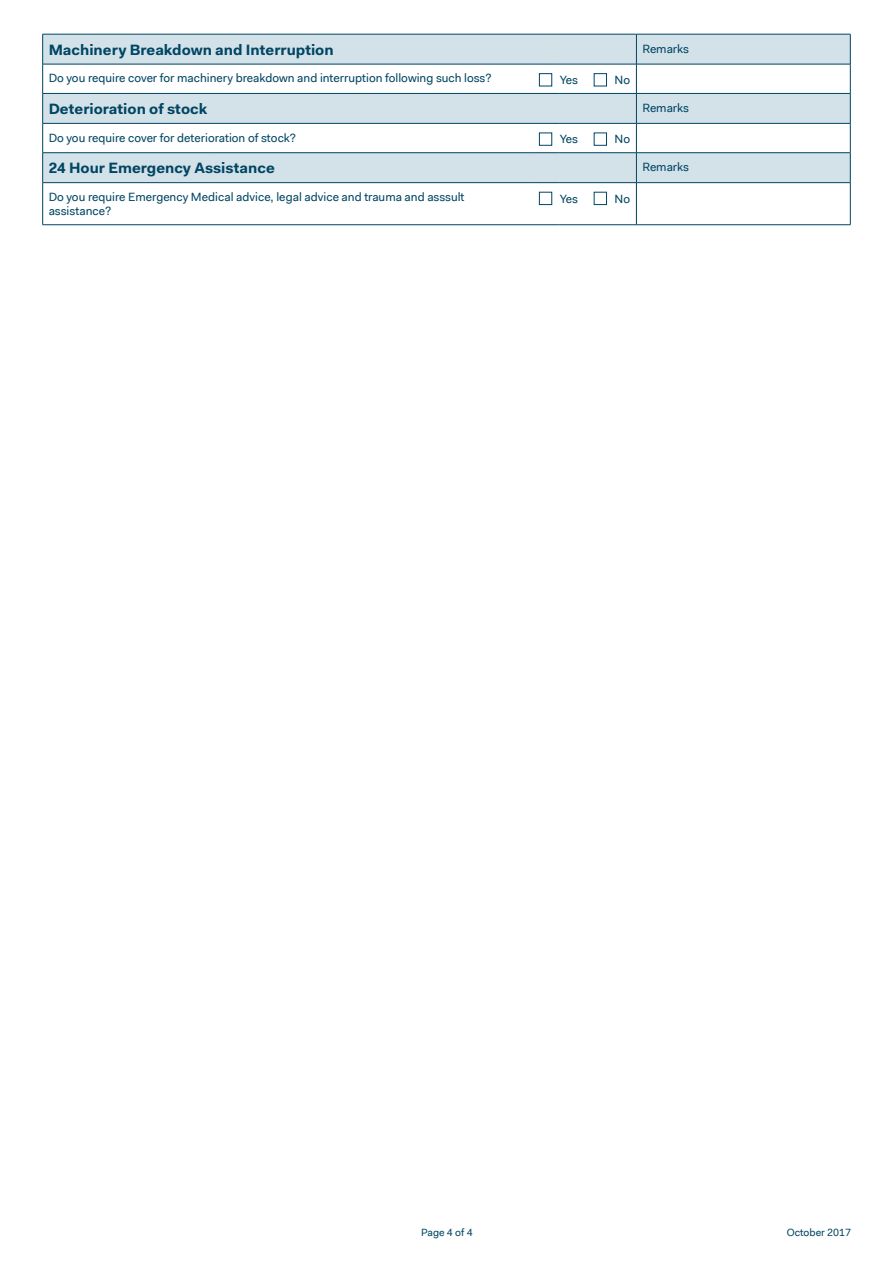
<style>
.page{position:relative;width:893px;height:1263px;background:#fff}
.page>*{position:absolute;margin:0;border:0;box-sizing:border-box;transform-origin:0 0}
.t1{font:700 15px "Fakt Pro";color:#004562}
.t2{font:12px/14.4px "Fakt Pro";color:#004562}
.t3{font:10.5px "Fakt Pro";color:#004562}
</style>
<div class="page">
<svg style="left:43px;top:35px;width:807px;height:147px;fill:#d3e1e9"></svg>
<hr style="left:636px;top:183px;width:1px;height:42px;background:#004562">
<hr style="left:850px;top:183px;width:1px;height:42px;background:#004562">
<hr style="left:636px;top:34px;width:1px;height:30px;background:#004562">
<svg style="left:636px;top:65px;width:1px;height:117px"></svg>
<hr style="left:42px;top:34px;width:1px;height:30px;background:#004562">
<hr style="left:850px;top:34px;width:1px;height:30px;background:#004562">
<hr style="left:43px;top:64px;width:171px;height:1px;background:#004562">
<hr style="left:214px;top:64px;width:319px;height:1px;background:#004562">
<svg style="left:533px;top:64px;width:27px;height:1px"></svg>
<hr style="left:560px;top:64px;width:76px;height:1px;background:#004562">
<hr style="left:636px;top:64px;width:214px;height:1px;background:#004562">
<hr style="left:43px;top:93px;width:171px;height:1px;background:#004562">
<hr style="left:214px;top:93px;width:319px;height:1px;background:#004562">
<svg style="left:533px;top:93px;width:27px;height:1px"></svg>
<hr style="left:560px;top:93px;width:76px;height:1px;background:#004562">
<hr style="left:636px;top:93px;width:214px;height:1px;background:#004562">
<hr style="left:43px;top:123px;width:171px;height:1px;background:#004562">
<hr style="left:214px;top:123px;width:319px;height:1px;background:#004562">
<svg style="left:533px;top:123px;width:27px;height:1px"></svg>
<hr style="left:560px;top:123px;width:76px;height:1px;background:#004562">
<hr style="left:636px;top:123px;width:214px;height:1px;background:#004562">
<hr style="left:43px;top:152px;width:171px;height:1px;background:#004562">
<hr style="left:214px;top:152px;width:319px;height:1px;background:#004562">
<svg style="left:533px;top:152px;width:27px;height:1px"></svg>
<hr style="left:560px;top:152px;width:76px;height:1px;background:#004562">
<hr style="left:636px;top:152px;width:214px;height:1px;background:#004562">
<svg style="left:850px;top:64px;width:1px;height:118px"></svg>
<hr style="left:43px;top:182px;width:171px;height:1px;background:#004562">
<hr style="left:214px;top:182px;width:319px;height:1px;background:#004562">
<svg style="left:533px;top:182px;width:27px;height:1px"></svg>
<hr style="left:560px;top:182px;width:76px;height:1px;background:#004562">
<hr style="left:636px;top:182px;width:214px;height:1px;background:#004562">
<svg style="left:42px;top:64px;width:1px;height:118px"></svg>
<hr style="left:42px;top:183px;width:1px;height:42px;background:#004562">
<hr style="left:43px;top:224px;width:171px;height:1px;background:#004562">
<hr style="left:214px;top:224px;width:319px;height:1px;background:#004562">
<svg style="left:533px;top:224px;width:27px;height:1px"></svg>
<hr style="left:560px;top:224px;width:76px;height:1px;background:#004562">
<hr style="left:636px;top:224px;width:214px;height:1px;background:#004562">
<hr style="left:43px;top:34px;width:171px;height:1px;background:#004562">
<hr style="left:214px;top:34px;width:319px;height:1px;background:#004562">
<svg style="left:533px;top:34px;width:27px;height:1px"></svg>
<hr style="left:560px;top:34px;width:76px;height:1px;background:#004562">
<hr style="left:636px;top:34px;width:214px;height:1px;background:#004562">
<div style="left:539px;top:73px;width:13px;height:13px;background:#fff;border:1px solid #004562"></div>
<div style="left:594px;top:73px;width:13px;height:13px;background:#fff;border:1px solid #004562"></div>
<div style="left:539px;top:133px;width:13px;height:12px;background:#fff;border:1px solid #004562"></div>
<div style="left:594px;top:133px;width:13px;height:12px;background:#fff;border:1px solid #004562"></div>
<div style="left:539px;top:192px;width:13px;height:13px;background:#fff;border:1px solid #004562"></div>
<div style="left:594px;top:192px;width:13px;height:13px;background:#fff;border:1px solid #004562"></div>
<p class="t1" style="left:49px;top:40px;width:287px">Machinery Breakdown and Interruption</p>
<p class="t2" style="left:642px;top:41px;width:48px">Remarks</p>
<p class="t2" style="left:49px;top:71px;width:444px">Do you require cover for machinery breakdown and interruption following such loss?</p>
<p class="t2" style="left:560px;top:73px;width:20px">Yes</p>
<p class="t2" style="left:615px;top:73px;width:17px">No</p>
<p class="t1" style="left:49px;top:99px;width:160px">Deterioration of stock</p>
<p class="t2" style="left:642px;top:100px;width:48px">Remarks</p>
<p class="t2" style="left:49px;top:130px;width:249px">Do you require cover for deterioration of stock?</p>
<p class="t2" style="left:560px;top:132px;width:20px">Yes</p>
<p class="t2" style="left:615px;top:132px;width:17px">No</p>
<p class="t1" style="left:49px;top:158px;width:228px">24 Hour Emergency Assistance</p>
<p class="t2" style="left:642px;top:160px;width:48px">Remarks</p>
<p class="t2" style="left:49px;top:190px;width:417px">Do you require Emergency Medical advice, legal advice and trauma and asssult assistance?</p>
<p class="t2" style="left:560px;top:191px;width:20px">Yes</p>
<p class="t2" style="left:615px;top:191px;width:17px">No</p>
<p class="t3" style="left:421px;top:1226px;width:53px">Page 4 of 4</p>
<p class="t3" style="left:787px;top:1226px;width:66px">October 2017</p>
</div>
